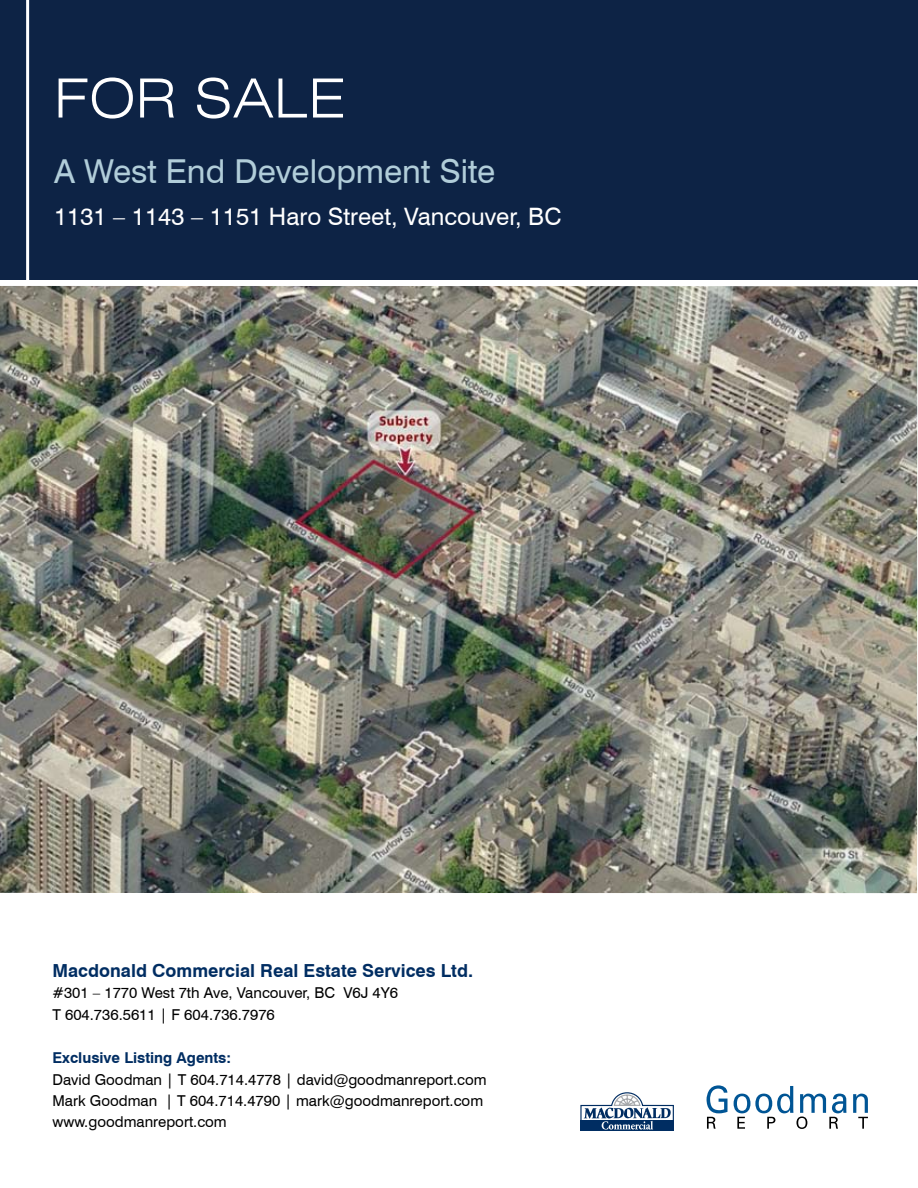
<style>
.page{position:relative;width:918px;height:1188px;background:#fff}
.page>*{position:absolute;margin:0;border:0;box-sizing:border-box;transform-origin:0 0}
.t1{font:300 expanded 54px "Swiss 721 BT";color:#fff}
.t2{font:33px "Swiss 721 BT";color:#b1cdd9}
.t3{font:24px "Swiss 721 BT";color:#fff}
.t4{font:700 18px "Swiss 721 BT";color:#002d62}
.t5{font:15px/21.3px "Swiss 721 BT";color:#000}
.t6{font:700 15px "Swiss 721 BT";color:#002d62}
</style>
<div class="page">
<div style="left:0;top:0;width:918px;height:279px;background:#0d2345"></div>
<img style="left:0;top:286px;width:917px;height:607px">
<div style="left:580px;top:1120px;width:94px;height:11px;background:#002d62"></div>
<svg style="left:580px;top:1092px;width:94px;height:38px"></svg>
<svg style="left:707px;top:1086px;width:21px;height:43px"></svg>
<svg style="left:734px;top:1086px;width:112px;height:43px"></svg>
<svg style="left:853px;top:1094px;width:15px;height:35px"></svg>
<hr style="left:26px;top:0;width:3px;height:283px;background:#fff">
<h1 class="t1" style="left:54px;top:66px;width:293px">FOR SALE</h1>
<h2 class="t2" style="left:54px;top:151px;width:443px">A West End Development Site</h2>
<h3 class="t3" style="left:54px;top:202px;width:509px">1131 – 1143 – 1151 Haro Street, Vancouver, BC</h3>
<p class="t4" style="left:52px;top:960px;width:422px">Macdonald Commercial Real Estate Services Ltd.</p>
<p class="t5" style="left:52px;top:982px;width:347px">#301 – 1770 West 7th Ave, Vancouver, BC V6J 4Y6<br>T 604.736.5611 | F 604.736.7976</p>
<p class="t6" style="left:52px;top:1049px;width:180px">Exclusive Listing Agents:</p>
<p class="t5" style="left:52px;top:1068px;width:436px">David Goodman | T 604.714.4778 | david@goodmanreport.com<br>Mark Goodman | T 604.714.4790 | mark@goodmanreport.com www.goodmanreport.com</p>
</div>
